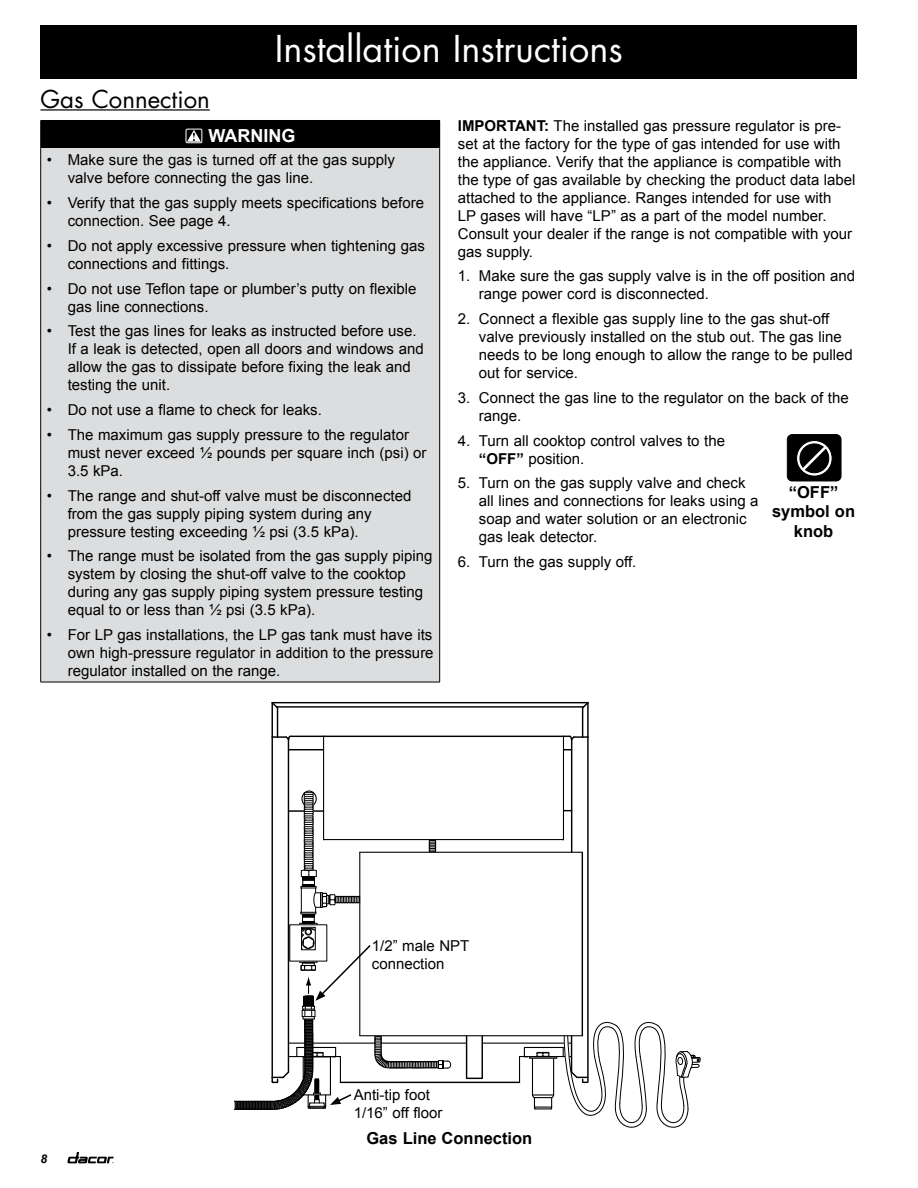
<style>
.page{position:relative;width:918px;height:1188px;background:#fff}
.page>*{position:absolute;margin:0;border:0;box-sizing:border-box;transform-origin:0 0}
.t1{font:36px "Futura Std";color:#fff}
.t2{font:24px "Futura Std";color:#000}
.t3{font:700 18px "Arial";color:#fff}
.t4{font:700 16.5px/19.8px "Arial";color:#000;text-align:center}
.t5{font:15px/18px "Arial";color:#000}
.t6{font:italic 700 12px "Arial";color:#000}
.s1{font-weight:700}
</style>
<div class="page">
<svg style="left:68px;top:1152px;width:46px;height:11px"></svg>
<div style="left:40px;top:25px;width:817px;height:54px;background:#000"></div>
<hr style="left:40px;top:109px;width:170px;height:2px;background:#000">
<div style="left:41px;top:120px;width:399px;height:28px;background:#000"></div>
<div style="left:41px;top:148px;width:399px;height:534px;background:#dcddde"></div>
<hr style="left:40px;top:120px;width:400px;height:1px;background:#000">
<svg style="left:40px;top:121px;width:1px;height:27px"></svg>
<hr style="left:40px;top:148px;width:1px;height:534px;background:#000">
<hr style="left:439px;top:148px;width:1px;height:534px;background:#000">
<hr style="left:40px;top:682px;width:400px;height:1px;background:#000">
<svg style="left:185px;top:128px;width:18px;height:16px"></svg>
<div style="left:186px;top:129px;width:16px;height:14px;border:1px solid #fff"></div>
<svg style="left:187px;top:130px;width:14px;height:12px"></svg>
<svg style="left:787px;top:435px;width:54px;height:46px;background:#222"></svg>
<hr style="left:291px;top:736px;width:278px;height:1px;background:#000">
<hr style="left:277px;top:706px;width:307px;height:2px;background:#000">
<hr style="left:272px;top:702px;width:316px;height:1px;background:#000">
<hr style="left:340px;top:1082px;width:180px;height:1px;background:#000">
<svg style="left:271px;top:701px;width:21px;height:40px"></svg>
<hr style="left:272px;top:737px;width:1px;height:340px;background:#000">
<hr style="left:288px;top:740px;width:1px;height:332px;background:#000">
<hr style="left:587px;top:737px;width:2px;height:345px;background:#000">
<svg style="left:568px;top:701px;width:21px;height:40px"></svg>
<hr style="left:571px;top:740px;width:1px;height:112px;background:#000">
<hr style="left:582px;top:853px;width:1px;height:183px;background:#000">
<hr style="left:289px;top:749px;width:34px;height:1px;background:#000">
<hr style="left:323px;top:736px;width:1px;height:104px;background:#000">
<hr style="left:563px;top:736px;width:1px;height:104px;background:#000">
<hr style="left:324px;top:839px;width:239px;height:1px;background:#000">
<hr style="left:360px;top:852px;width:222px;height:1px;background:#000">
<hr style="left:360px;top:1035px;width:223px;height:1px;background:#000">
<hr style="left:313px;top:1043px;width:153px;height:1px;background:#000">
<hr style="left:482px;top:1043px;width:89px;height:1px;background:#000">
<div style="left:301px;top:790px;width:16px;height:17px;border:1px solid #000;border-radius:50%"></div>
<hr style="left:466px;top:1036px;width:1px;height:42px;background:#000">
<hr style="left:482px;top:1036px;width:1px;height:42px;background:#000">
<svg style="left:467px;top:1078px;width:15px;height:1px"></svg>
<svg style="left:519px;top:1019px;width:182px;height:109px"></svg>
<svg style="left:234px;top:792px;width:218px;height:318px"></svg>
<h2 class="t2" style="left:40px;top:83px;width:171px">Gas Connection</h2>
<h1 class="t1" style="left:275px;top:26px;width:349px">Installation Instructions</h1>
<p class="t3" style="left:208px;top:124px;width:88px">WARNING</p>
<p class="t5" style="left:68px;top:151px;width:329px;text-indent:-21px">• Make sure the gas is turned off at the gas supply valve before connecting the gas line.</p>
<p class="t5" style="left:68px;top:194px;width:358px;text-indent:-21px">• Verify that the gas supply meets specifications before connection. See page 4.</p>
<p class="t5" style="left:68px;top:237px;width:359px;text-indent:-21px">• Do not apply excessive pressure when tightening gas connections and fittings.</p>
<p class="t5" style="left:68px;top:279px;width:350px;text-indent:-21px">• Do not use Teflon tape or plumber’s putty on flexible gas line connections.</p>
<p class="t5" style="left:68px;top:322px;width:358px;text-indent:-21px">• Test the gas lines for leaks as instructed before use.<br>If a leak is detected, open all doors and windows and allow the gas to dissipate before fixing the leak and testing the unit.</p>
<p class="t5" style="left:47px;top:401px;width:277px">• Do not use a flame to check for leaks.</p>
<p class="t5" style="left:68px;top:426px;width:360px;text-indent:-21px">• The maximum gas supply pressure to the regulator must never exceed ½ pounds per square inch (psi) or<br>3.5 kPa.</p>
<p class="t5" style="left:68px;top:486px;width:345px;text-indent:-21px">• The range and shut-off valve must be disconnected from the gas supply piping system during any pressure testing exceeding ½ psi (3.5 kPa).</p>
<p class="t5" style="left:68px;top:547px;width:366px;text-indent:-21px">• The range must be isolated from the gas supply piping system by closing the shut-off valve to the cooktop during any gas supply piping system pressure testing equal to or less than ½ psi (3.5 kPa).</p>
<p class="t5" style="left:68px;top:626px;width:367px;text-align:justify;text-indent:-21px">• For LP gas installations, the LP gas tank must have its own high-pressure regulator in addition to the pressure regulator installed on the range.</p>
<p class="t5" style="left:458px;top:117px;width:399px"><span class="s1">IMPORTANT:</span> The installed gas pressure regulator is pre&shy;set at the factory for the type of gas intended for use with the appliance. Verify that the appliance is compatible with the type of gas available by checking the product data label attached to the appliance. Ranges intended for use with<br>LP gases will have “LP” as a part of the model number.<br>Consult your dealer if the range is not compatible with your gas supply.</p>
<p class="t5" style="left:479px;top:267px;width:378px;text-indent:-21px">1. Make sure the gas supply valve is in the off position and range power cord is disconnected.</p>
<p class="t5" style="left:479px;top:310px;width:376px;text-indent:-21px">2. Connect a flexible gas supply line to the gas shut-off valve previously installed on the stub out. The gas line needs to be long enough to allow the range to be pulled out for service.</p>
<p class="t5" style="left:479px;top:389px;width:371px;text-indent:-21px">3. Connect the gas line to the regulator on the back of the range.</p>
<p class="t5" style="left:479px;top:432px;width:248px;text-indent:-21px">4. Turn all cooktop control valves to the <span class="s1">“OFF”</span> position.</p>
<p class="t5" style="left:479px;top:474px;width:281px;text-indent:-21px">5. Turn on the gas supply valve and check all lines and connections for leaks using a soap and water solution or an electronic gas leak detector.</p>
<p class="t5" style="left:458px;top:553px;width:180px">6. Turn the gas supply off.</p>
<p class="t4" style="left:772px;top:482px;width:84px">“OFF” symbol on knob</p>
<p class="t5" style="left:372px;top:937px;width:99px">1/2” male NPT connection</p>
<p class="t5" style="left:354px;top:1086px;width:90px">Anti-tip foot<br>1/16” off floor</p>
<p class="t6" style="left:40px;top:1151px;width:8px">8</p>
<p class="t4" style="left:366px;top:1128px;width:167px">Gas Line Connection</p>
</div>
